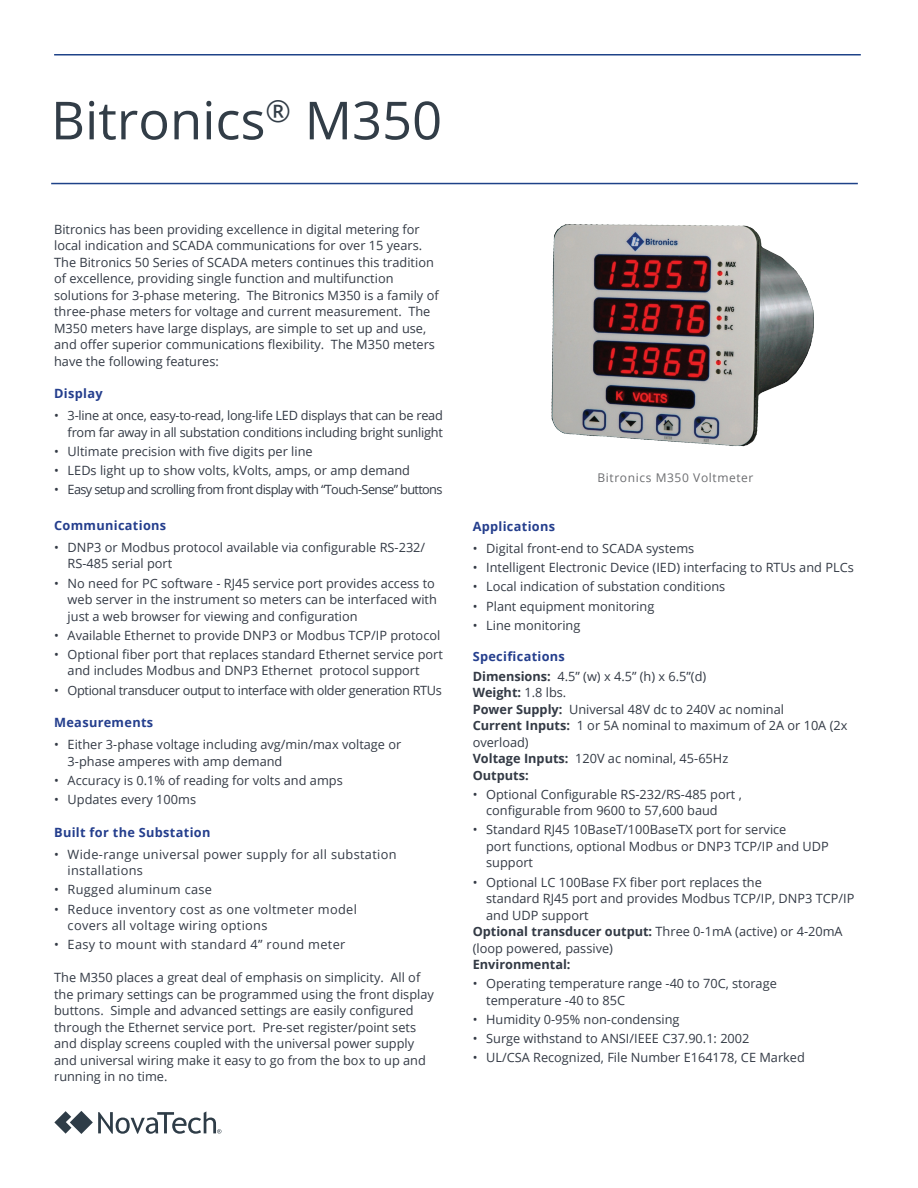
<style>
.page{position:relative;width:918px;height:1188px;background:#fff}
.page>*{position:absolute;margin:0;border:0;box-sizing:border-box;transform-origin:0 0}
.t1{font:52.5px "Open Sans";color:#323d47}
.t2{font:12.75px/16.5px "Open Sans";color:#333a45}
.t3{font:12.75px/16.5px "Open Sans";letter-spacing:.025em;color:#333a45}
.t4{font:12.75px/16.5px "Open Sans";letter-spacing:-.02em;color:#333a45;text-align:right}
.t5{font:700 12.75px "Open Sans";letter-spacing:.025em;color:#243e8d}
.t6{font:12.75px "Open Sans";letter-spacing:-.05em;color:#333a45}
.t7{font:12.75px "Open Sans";letter-spacing:-.03em;color:#333a45}
.t8{font:700 12.75px "Open Sans";color:#333a45}
.t9{font:12px "Open Sans";letter-spacing:.05em;color:#6c6d70}
.s1{font-weight:700;color:#243e8d}
.s2{font-weight:700}
</style>
<div class="page">
<hr style="left:54px;top:54px;width:807px;height:2px;background:#1e4288">
<hr style="left:51px;top:183px;width:807px;height:1px;background:#1e4288">
<svg style="left:54px;top:1111px;width:167px;height:23px"></svg>
<img style="left:551px;top:224px;width:263px;height:223px">
<h1 class="t1" style="left:51px;top:84px;width:393px">Bitronics<sup>®</sup> M350</h1>
<p class="t2" style="left:54px;top:220px;width:386px">Bitronics has been providing excellence in digital metering for local indication and SCADA communications for over 15 years.<br>The Bitronics 50 Series of SCADA meters continues this tradition of excellence, providing single function and multifunction solutions for 3-phase metering. The Bitronics M350 is a family of three-phase meters for voltage and current measurement. The M350 meters have large displays, are simple to set up and use, and offer superior communications flexibility. The M350 meters have the following features:</p>
<p class="t5" style="left:54px;top:385px;width:50px">Display</p>
<p class="t4" style="left:54px;top:407px;width:390px">• 3-line at once, easy-to-read, long-life LED displays that can be read from far away in all substation conditions including bright sunlight</p>
<p class="t2" style="left:54px;top:443px;width:260px">• Ultimate precision with five digits per line</p>
<p class="t2" style="left:54px;top:462px;width:358px">• LEDs light up to show volts, kVolts, amps, or amp demand</p>
<p class="t6" style="left:54px;top:481px;width:390px">• Easy setup and scrolling from front display with “Touch-Sense” buttons</p>
<p class="t5" style="left:54px;top:516px;width:114px">Communications</p>
<p class="t2" style="left:68px;top:539px;width:359px;text-indent:-14px">• DNP3 or Modbus protocol available via configurable RS-232/<br>RS-485 serial port</p>
<p class="t2" style="left:68px;top:574px;width:371px;text-indent:-14px">• No need for PC software - RJ45 service port provides access to web server in the instrument so meters can be interfaced with just a web browser for viewing and configuration</p>
<p class="t2" style="left:54px;top:627px;width:388px">• Available Ethernet to provide DNP3 or Modbus TCP/IP protocol</p>
<p class="t2" style="left:68px;top:646px;width:377px;text-indent:-14px">• Optional fiber port that replaces standard Ethernet service port and includes Modbus and DNP3 Ethernet protocol support</p>
<p class="t7" style="left:54px;top:681px;width:389px">• Optional transducer output to interface with older generation RTUs</p>
<p class="t5" style="left:54px;top:714px;width:101px">Measurements</p>
<p class="t2" style="left:68px;top:736px;width:335px;text-indent:-14px">• Either 3-phase voltage including avg/min/max voltage or<br>3-phase amperes with amp demand</p>
<p class="t2" style="left:54px;top:772px;width:290px">• Accuracy is 0.1% of reading for volts and amps</p>
<p class="t2" style="left:54px;top:791px;width:144px">• Updates every 100ms</p>
<p class="t5" style="left:54px;top:823px;width:158px">Built for the Substation</p>
<p class="t3" style="left:68px;top:846px;width:330px;text-indent:-14px">• Wide-range universal power supply for all substation installations</p>
<p class="t3" style="left:54px;top:881px;width:159px">• Rugged aluminum case</p>
<p class="t3" style="left:68px;top:900px;width:291px;text-indent:-14px">• Reduce inventory cost as one voltmeter model covers all voltage wiring options</p>
<p class="t3" style="left:54px;top:936px;width:293px">• Easy to mount with standard 4” round meter</p>
<p class="t2" style="left:54px;top:969px;width:381px">The M350 places a great deal of emphasis on simplicity. All of the primary settings can be programmed using the front display buttons. Simple and advanced settings are easily configured through the Ethernet service port. Pre-set register/point sets and display screens coupled with the universal power supply and universal wiring make it easy to go from the box to up and running in no time.</p>
<p class="t9" style="left:598px;top:469px;width:157px">Bitronics M350 Voltmeter</p>
<p class="t5" style="left:473px;top:517px;width:84px">Applications</p>
<p class="t2" style="left:473px;top:540px;width:223px">• Digital front-end to SCADA systems</p>
<p class="t2" style="left:473px;top:559px;width:383px">• Intelligent Electronic Device (IED) interfacing to RTUs and PLCs</p>
<p class="t2" style="left:473px;top:578px;width:254px">• Local indication of substation conditions</p>
<p class="t2" style="left:473px;top:597px;width:183px">• Plant equipment monitoring</p>
<p class="t2" style="left:473px;top:617px;width:109px">• Line monitoring</p>
<p class="t2" style="left:473px;top:647px;width:235px;line-height:19.2px"><span class="s1">Specifications<br></span><span class="s2">Dimensions:</span> 4.5” (w) x 4.5” (h) x 6.5”(d)</p>
<p class="t2" style="left:473px;top:684px;width:376px"><span class="s2">Weight:</span> 1.8 lbs.<br><span class="s2">Power Supply:</span> Universal 48V dc to 240V ac nominal<br><span class="s2">Current Inputs:</span> 1 or 5A nominal to maximum of 2A or 10A (2x overload)<br><span class="s2">Voltage Inputs:</span> 120V ac nominal, 45-65Hz<br><span class="s2">Outputs:</span></p>
<p class="t2" style="left:486px;top:786px;width:257px;text-indent:-14px">• Optional Configurable RS-232/RS-485 port , configurable from 9600 to 57,600 baud</p>
<p class="t2" style="left:486px;top:821px;width:344px;text-indent:-14px">• Standard RJ45 10BaseT/100BaseTX port for service<br>port functions, optional Modbus or DNP3 TCP/IP and UDP support</p>
<p class="t2" style="left:473px;top:873px;width:291px">• Optional LC 100Base FX fiber port replaces the</p>
<p class="t2" style="left:486px;top:890px;width:370px">standard RJ45 port and provides Modbus TCP/IP, DNP3 TCP/IP</p>
<p class="t2" style="left:486px;top:906px;width:104px">and UDP support</p>
<p class="t2" style="left:473px;top:923px;width:371px"><span class="s2">Optional transducer output:</span> Three 0-1mA (active) or 4-20mA</p>
<p class="t2" style="left:473px;top:939px;width:142px">(loop powered, passive)</p>
<p class="t8" style="left:473px;top:955px;width:99px">Environmental:</p>
<p class="t2" style="left:486px;top:975px;width:292px;text-indent:-14px">• Operating temperature range -40 to 70C, storage temperature -40 to 85C</p>
<p class="t2" style="left:473px;top:1011px;width:208px">• Humidity 0-95% non-condensing</p>
<p class="t2" style="left:473px;top:1030px;width:278px">• Surge withstand to ANSI/IEEE C37.90.1: 2002</p>
<p class="t2" style="left:473px;top:1049px;width:334px">• UL/CSA Recognized, File Number E164178, CE Marked</p>
</div>
